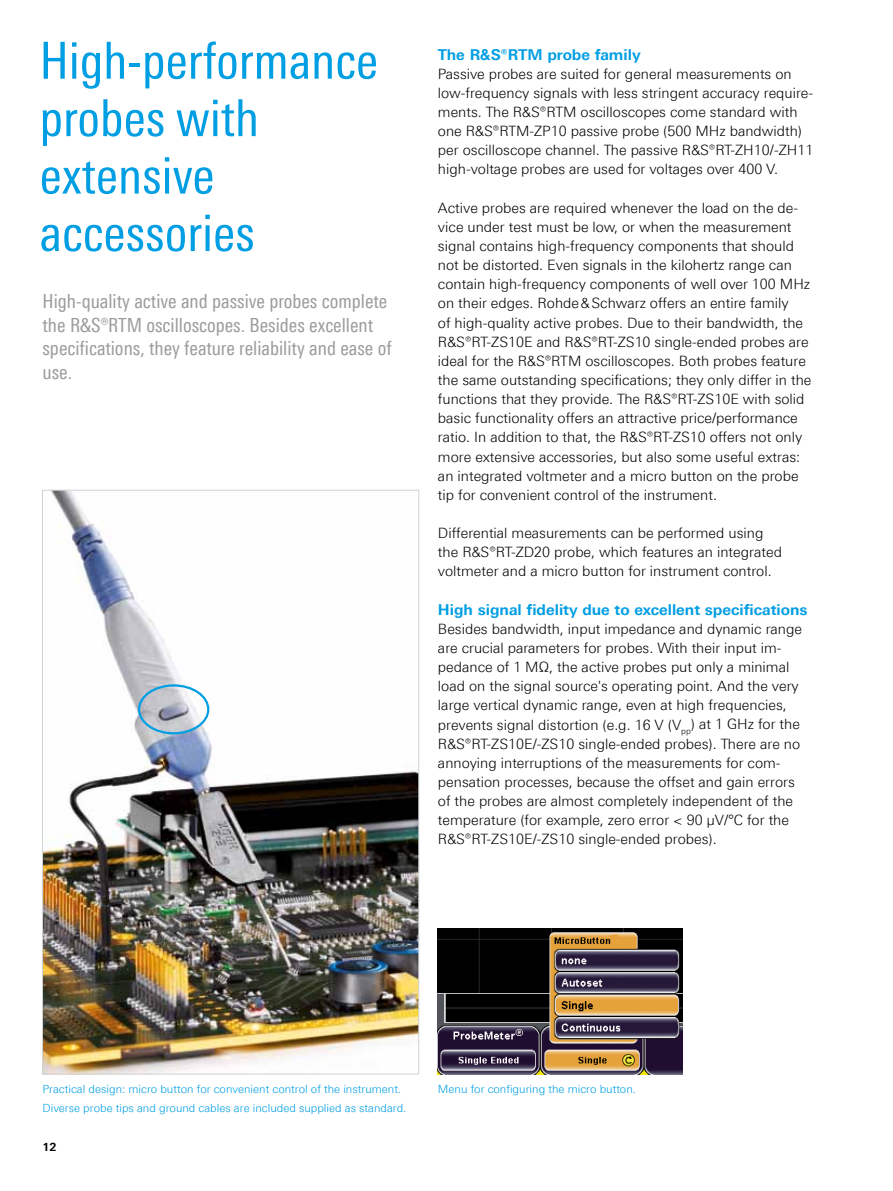
<style>
.page{position:relative;width:893px;height:1191px;background:#fff}
.page>*{position:absolute;margin:0;border:0;box-sizing:border-box;transform-origin:0 0}
.t1{font:51px/57.4px "Linotype Univers 420 Cn";color:#009ee3}
.t2{font:19.5px/23.4px "Linotype Univers 420 Cn";color:#9c9c9d}
.t3{font:700 15px "Linotype Univers 630";color:#009ee3}
.t4{font:300 14.25px/19.2px "Linotype Univers 330";color:#000}
.t5{font:300 11.25px/19.2px "Linotype Univers 330";color:#009ee3}
.t6{font:700 11.25px "Linotype Univers 630";color:#000}
</style>
<div class="page">
<img style="left:44px;top:492px;width:373px;height:580px">
<div style="left:138px;top:684px;width:71px;height:50px;border:2px solid #009ee3;border-radius:50%"></div>
<img style="left:438px;top:928px;width:244px;height:146px">
<h1 class="t1" style="left:40px;top:32px;width:340px">High-performance probes with extensive accessories</h1>
<h2 class="t2" style="left:43px;top:290px;width:351px">High-quality active and passive probes complete the R&amp;S®RTM oscilloscopes. Besides excellent specifications, they feature reliability and ease of use.</h2>
<p class="t3" style="left:438px;top:45px;width:204px">The R&amp;S®RTM probe family</p>
<p class="t4" style="left:438px;top:64px;width:377px">Passive probes are suited for general measurements on low-frequency signals with less stringent accuracy require&shy;ments. The R&amp;S®RTM oscilloscopes come standard with one R&amp;S®RTM-ZP10 passive probe (500 MHz bandwidth) per oscilloscope channel. The passive R&amp;S®RT-ZH10/-ZH11 high-voltage probes are used for voltages over 400 V.</p>
<p class="t4" style="left:438px;top:198px;width:375px">Active probes are required whenever the load on the de&shy;vice under test must be low, or when the measurement signal contains high-frequency components that should not be distorted. Even signals in the kilohertz range can contain high-frequency components of well over 100 MHz on their edges. Rohde&amp;Schwarz offers an entire family<br>of high-quality active probes. Due to their bandwidth, the R&amp;S®RT‑ZS10E and R&amp;S®RT‑ZS10 single-ended probes are ideal for the R&amp;S®RTM oscilloscopes. Both probes feature the same outstanding specifications; they only differ in the functions that they provide. The R&amp;S®RT‑ZS10E with solid basic functionality offers an attractive price/performance ratio. In addition to that, the R&amp;S®RT‑ZS10 offers not only more extensive accessories, but also some useful extras: an integrated voltmeter and a micro button on the probe tip for convenient control of the instrument.</p>
<p class="t4" style="left:438px;top:523px;width:345px">Differential measurements can be performed using the R&amp;S®RT-ZD20 probe, which features an integrated voltmeter and a micro button for instrument control.</p>
<p class="t3" style="left:438px;top:600px;width:371px">High signal fidelity due to excellent specifications</p>
<p class="t4" style="left:438px;top:619px;width:366px">Besides bandwidth, input impedance and dynamic range are crucial parameters for probes. With their input im&shy;pedance of 1 MΩ, the active probes put only a minimal load on the signal source's operating point. And the very large vertical dynamic range, even at high frequencies, prevents signal distortion (e.g. 16 V (V<sub>pp</sub>) at 1 GHz for the R&amp;S®RT‑ZS10E/-ZS10 single-ended probes). There are no annoying interruptions of the measurements for com&shy;pensation processes, because the offset and gain errors of the probes are almost completely independent of the temperature (for example, zero error &lt; 90 μV/°C for the R&amp;S®RT‑ZS10E/-ZS10 single-ended probes).</p>
<p class="t5" style="left:43px;top:1079px;width:365px">Practical design: micro button for convenient control of the instrument.<br>Diverse probe tips and ground cables are included supplied as standard.</p>
<p class="t5" style="left:438px;top:1079px;width:200px">Menu for configuring the micro button.</p>
<p class="t6" style="left:43px;top:1139px;width:16px">12</p>
</div>
